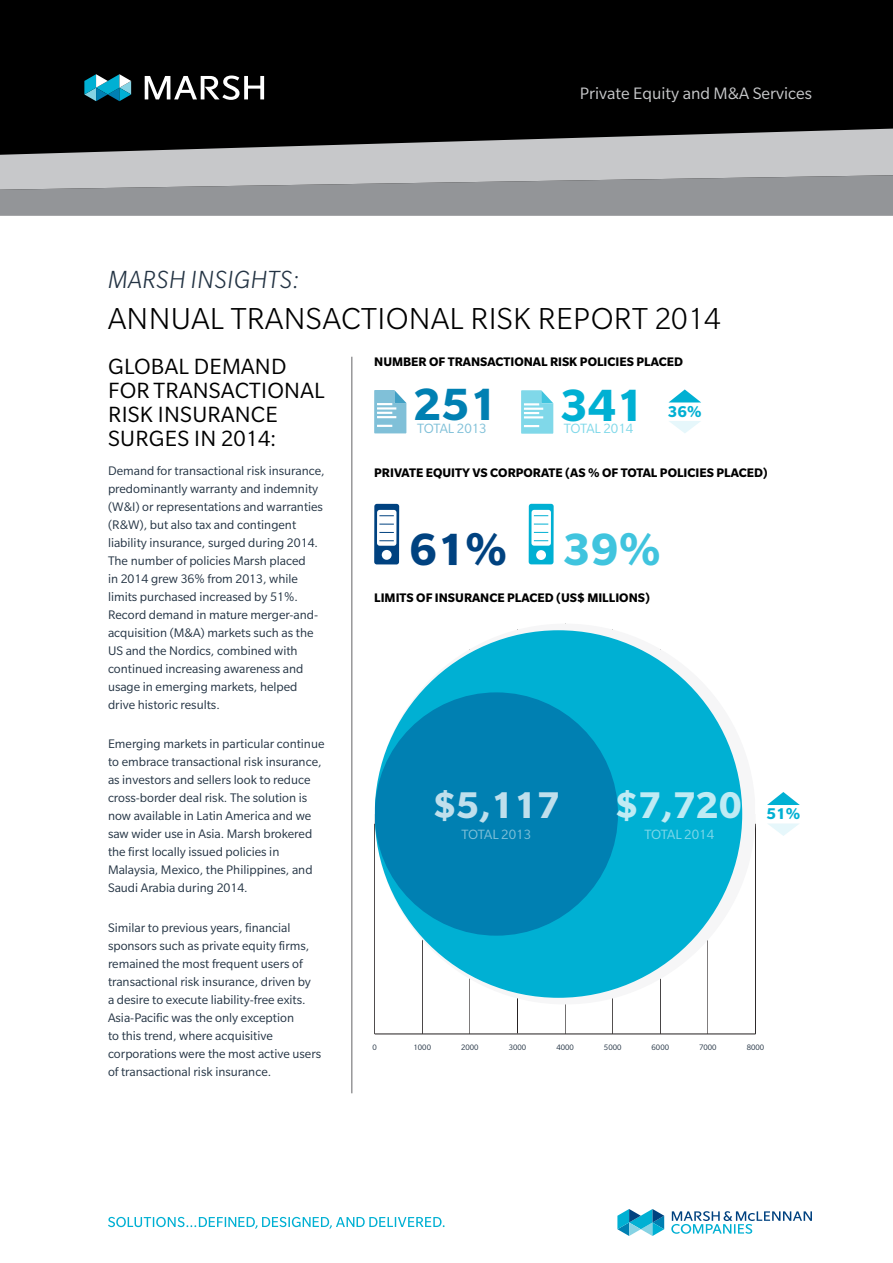
<style>
.page{position:relative;width:893px;height:1263px;background:#fff}
.page>*{position:absolute;margin:0;border:0;box-sizing:border-box;transform-origin:0 0}
.t1{font:700 49.2px "Slate Pro";color:#004280}
.t2{font:700 49.2px "Slate Pro";color:#0080b2}
.t3{font:700 49.2px "Slate Pro";color:#00b0d3}
.t4{font:700 40.5px "Slate Pro";color:#bfebf4}
.t5{font:700 40.5px "Slate Pro";color:#bfdfec}
.t6{font:300 33px "Slate Pro";letter-spacing:.01em;color:#000}
.t7{font:italic 300 27px "Slate Pro";letter-spacing:.01em;color:#243444}
.t8{font:24px/24px "Slate Pro";letter-spacing:.01em;color:#000}
.t9{font:18px "Slate Pro";color:#c7c8ca}
.t10{font:700 16.95px "Slate Pro";color:#00b0d3}
.t11{font:14.55px "Slate Pro";color:#80d8e9}
.t12{font:14.55px "Slate Pro";color:#80c0d8}
.t13{font:13.5px/18px "Slate Pro";color:#243444}
.t14{font:700 13.5px "Slate Pro";color:#000}
.t15{font:8.55px "Slate Pro";color:#243444}
.s1{color:#40c4de}
</style>
<div class="page">
<div style="left:0;top:0;width:893px;height:128px;background:#000"></div>
<svg style="left:84px;top:74px;width:47px;height:27px"></svg>
<svg style="left:145px;top:76px;width:119px;height:24px"></svg>
<svg style="left:671px;top:1211px;width:141px;height:23px"></svg>
<svg style="left:617px;top:1209px;width:47px;height:27px"></svg>
<svg style="left:108px;top:1217px;width:337px;height:12px"></svg>
<div style="left:0;top:190px;width:893px;height:26px;background:#939598"></div>
<svg style="left:0;top:128px;width:893px;height:62px;background:#949596"></svg>
<hr style="left:708px;top:688px;width:1px;height:346px;background:#231f20">
<hr style="left:755px;top:814px;width:1px;height:220px;background:#231f20">
<hr style="left:660px;top:649px;width:1px;height:385px;background:#231f20">
<hr style="left:613px;top:630px;width:1px;height:404px;background:#231f20">
<hr style="left:565px;top:624px;width:1px;height:410px;background:#231f20">
<hr style="left:517px;top:630px;width:1px;height:403px;background:#231f20">
<hr style="left:470px;top:649px;width:1px;height:385px;background:#231f20">
<hr style="left:422px;top:689px;width:1px;height:345px;background:#231f20">
<hr style="left:375px;top:814px;width:1px;height:220px;background:#231f20">
<hr style="left:375px;top:1034px;width:380px;height:1px;background:#231f20">
<div style="left:375px;top:624px;width:380px;height:380px;background:#f6f6f7;border-radius:50%"></div>
<div style="left:375px;top:630px;width:367px;height:368px;background:#00b0d3;border-radius:50%"></div>
<div style="left:375px;top:692px;width:243px;height:244px;background:#0080b2;border-radius:50%"></div>
<svg style="left:767px;top:792px;width:33px;height:13px"></svg>
<svg style="left:768px;top:823px;width:31px;height:13px"></svg>
<hr style="left:755px;top:724px;width:1px;height:100px;background:#fff">
<hr style="left:375px;top:716px;width:1px;height:108px;background:#fff">
<svg style="left:521px;top:390px;width:32px;height:44px"></svg>
<svg style="left:374px;top:390px;width:32px;height:43px"></svg>
<svg style="left:669px;top:389px;width:32px;height:13px"></svg>
<svg style="left:669px;top:421px;width:32px;height:12px"></svg>
<div style="left:374px;top:504px;width:25px;height:60px;background:#004280;border-radius:3px"></div>
<div style="left:377px;top:510px;width:19px;height:36px;background:#fff;border-radius:3px"></div>
<svg style="left:379px;top:515px;width:15px;height:1px"></svg>
<svg style="left:379px;top:540px;width:15px;height:1px"></svg>
<svg style="left:379px;top:532px;width:15px;height:1px"></svg>
<svg style="left:379px;top:524px;width:15px;height:1px"></svg>
<div style="left:529px;top:504px;width:25px;height:60px;background:#00b0d3;border-radius:3px"></div>
<div style="left:531px;top:510px;width:20px;height:36px;background:#fff;border-radius:3px"></div>
<svg style="left:534px;top:515px;width:14px;height:1px"></svg>
<svg style="left:534px;top:540px;width:14px;height:1px"></svg>
<svg style="left:534px;top:532px;width:14px;height:1px"></svg>
<svg style="left:534px;top:524px;width:14px;height:1px"></svg>
<div style="left:382px;top:550px;width:10px;height:10px;background:#fff;border-radius:50%"></div>
<div style="left:536px;top:550px;width:10px;height:10px;background:#fff;border-radius:50%"></div>
<hr style="left:352px;top:357px;width:1px;height:736px;background:#636466">
<h3 class="t9" style="left:580px;top:84px;width:234px">Private Equity and M&amp;A Services</h3>
<h3 class="t7" style="left:108px;top:265px;width:192px">MARSH INSIGHTS:</h3>
<h3 class="t6" style="left:108px;top:301px;width:614px">ANNUAL TRANSACTIONAL RISK REPORT 2014</h3>
<h3 class="t8" style="left:108px;top:354px;width:218px">GLOBAL DEMAND<br>FOR TRANSACTIONAL<br>RISK INSURANCE<br>SURGES IN 2014:</h3>
<p class="t13" style="left:108px;top:461px;width:218px">Demand for transactional risk insurance, predominantly warranty and indemnity (W&amp;I) or representations and warranties (R&amp;W), but also tax and contingent liability insurance, surged during 2014.<br>The number of policies Marsh placed<br>in 2014 grew 36% from 2013, while limits purchased increased by 51%.<br>Record demand in mature merger-and&shy;acquisition (M&amp;A) markets such as the US and the Nordics, combined with continued increasing awareness and usage in emerging markets, helped drive historic results.</p>
<p class="t13" style="left:108px;top:735px;width:218px">Emerging markets in particular continue to embrace transactional risk insurance, as investors and sellers look to reduce cross-border deal risk. The solution is now available in Latin America and we saw wider use in Asia. Marsh brokered the first locally issued policies in Malaysia, Mexico, the Philippines, and Saudi Arabia during 2014.</p>
<p class="t13" style="left:108px;top:919px;width:215px">Similar to previous years, financial sponsors such as private equity firms, remained the most frequent users of transactional risk insurance, driven by<br>a desire to execute liability-free exits.<br>Asia-Pacific was the only exception<br>to this trend, where acquisitive corporations were the most active users of transactional risk insurance.</p>
<p class="t14" style="left:374px;top:354px;width:310px">NUMBER OF TRANSACTIONAL RISK POLICIES PLACED</p>
<h1 class="t2" style="left:413px;top:377px;width:85px">251</h1>
<p class="t12" style="left:417px;top:421px;width:71px">TOTAL 2013</p>
<h1 class="t3" style="left:560px;top:378px;width:85px">341</h1>
<p class="t11" style="left:564px;top:421px;width:71px">TOTAL 2014</p>
<p class="t10" style="left:668px;top:402px;width:35px">36%</p>
<p class="t14" style="left:374px;top:466px;width:395px">PRIVATE EQUITY VS CORPORATE (AS % OF TOTAL POLICIES PLACED)</p>
<h1 class="t1" style="left:409px;top:522px;width:253px">61% <span class="s1">39%</span></h1>
<p class="t14" style="left:374px;top:590px;width:277px">LIMITS OF INSURANCE PLACED (US$ MILLIONS)</p>
<h2 class="t5" style="left:433px;top:783px;width:128px">$5,117</h2>
<h2 class="t4" style="left:615px;top:783px;width:128px">$7,720</h2>
<p class="t10" style="left:766px;top:804px;width:35px">51%</p>
<p class="t12" style="left:462px;top:826px;width:71px">TOTAL 2013</p>
<p class="t11" style="left:645px;top:826px;width:71px">TOTAL 2014</p>
<p class="t15" style="left:372px;top:1042px;width:6px">0</p>
<p class="t15" style="left:414px;top:1042px;width:19px">1000</p>
<p class="t15" style="left:461px;top:1042px;width:19px">2000</p>
<p class="t15" style="left:509px;top:1042px;width:19px">3000</p>
<p class="t15" style="left:556px;top:1042px;width:19px">4000</p>
<p class="t15" style="left:604px;top:1042px;width:19px">5000</p>
<p class="t15" style="left:652px;top:1042px;width:19px">6000</p>
<p class="t15" style="left:699px;top:1042px;width:19px">7000</p>
<p class="t15" style="left:747px;top:1042px;width:19px">8000</p>
</div>
